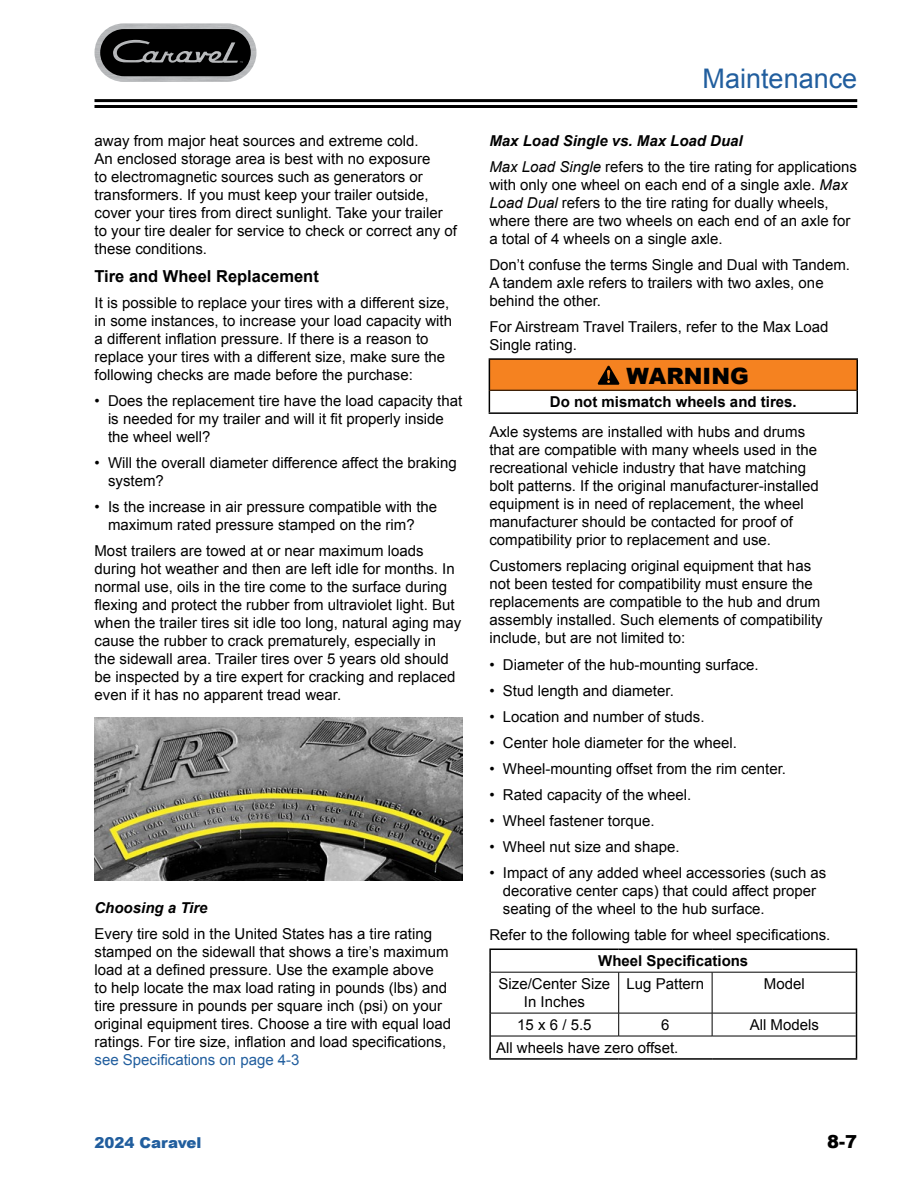
<style>
.page{position:relative;width:918px;height:1188px;background:#fff}
.page>*{position:absolute;margin:0;border:0;box-sizing:border-box;transform-origin:0 0}
.t1{font:27px "Arial";color:#215e9e}
.t2{font:900 22.5px "Arial";color:#000}
.t3{font:900 18px "Arial";color:#000}
.t4{font:700 16.5px "Arial";color:#000}
.t5{font:15px/18px "Arial";color:#000}
.t6{font:700 15px "Arial";color:#000}
.t7{font:15px "Arial";color:#215e9e}
.t8{font:italic 700 15px "Arial";color:#000}
.t9{font:900 15px "Arial";color:#215e9e}
.s1{font-weight:700;font-style:italic}
.s2{font-style:italic}
</style>
<div class="page">
<hr style="left:94px;top:105px;width:763px;height:3px;background:#000">
<hr style="left:94px;top:99px;width:763px;height:3px;background:#000">
<img style="left:94px;top:23px;width:162px;height:59px;border-radius:29px">
<svg style="left:100px;top:29px;width:151px;height:47px;background:#222"></svg>
<img style="left:94px;top:717px;width:368px;height:164px">
<div style="left:489px;top:359px;width:368px;height:31px;background:#f58220"></div>
<hr style="left:489px;top:358px;width:369px;height:2px;background:#000">
<hr style="left:489px;top:360px;width:1px;height:30px;background:#000">
<hr style="left:856px;top:360px;width:2px;height:30px;background:#000">
<svg style="left:489px;top:390px;width:1px;height:22px"></svg>
<hr style="left:856px;top:390px;width:2px;height:22px;background:#000">
<hr style="left:489px;top:412px;width:369px;height:2px;background:#000">
<hr style="left:490px;top:390px;width:366px;height:1px;background:#000">
<svg style="left:598px;top:366px;width:21px;height:19px"></svg>
<hr style="left:489px;top:949px;width:130px;height:1px;background:#000">
<hr style="left:489px;top:950px;width:2px;height:22px;background:#000">
<hr style="left:619px;top:949px;width:93px;height:1px;background:#000">
<hr style="left:712px;top:949px;width:145px;height:1px;background:#000">
<svg style="left:856px;top:950px;width:1px;height:22px"></svg>
<hr style="left:489px;top:972px;width:2px;height:41px;background:#000">
<hr style="left:856px;top:972px;width:1px;height:41px;background:#000">
<hr style="left:489px;top:1013px;width:2px;height:23px;background:#000">
<hr style="left:489px;top:1036px;width:2px;height:22px;background:#000">
<svg style="left:856px;top:1013px;width:1px;height:45px"></svg>
<hr style="left:489px;top:1058px;width:130px;height:2px;background:#000">
<hr style="left:619px;top:1058px;width:93px;height:2px;background:#000">
<hr style="left:712px;top:1058px;width:145px;height:2px;background:#000">
<hr style="left:491px;top:972px;width:128px;height:1px;background:#000">
<hr style="left:619px;top:972px;width:93px;height:1px;background:#000">
<hr style="left:618px;top:972px;width:1px;height:41px;background:#000">
<hr style="left:712px;top:972px;width:144px;height:1px;background:#000">
<hr style="left:712px;top:972px;width:1px;height:41px;background:#000">
<hr style="left:491px;top:1013px;width:128px;height:1px;background:#000">
<hr style="left:619px;top:1013px;width:93px;height:1px;background:#000">
<svg style="left:618px;top:1013px;width:1px;height:23px"></svg>
<hr style="left:712px;top:1013px;width:144px;height:1px;background:#000">
<svg style="left:712px;top:1013px;width:1px;height:23px"></svg>
<hr style="left:491px;top:1036px;width:128px;height:1px;background:#000">
<hr style="left:619px;top:1036px;width:93px;height:1px;background:#000">
<hr style="left:712px;top:1036px;width:144px;height:1px;background:#000">
<p class="t5" style="left:94px;top:132px;width:364px">away from major heat sources and extreme cold.<br>An enclosed storage area is best with no exposure<br>to electromagnetic sources such as generators or transformers. If you must keep your trailer outside, cover your tires from direct sunlight. Take your trailer to your tire dealer for service to check or correct any of these conditions.</p>
<p class="t4" style="left:94px;top:265px;width:226px">Tire and Wheel Replacement</p>
<p class="t5" style="left:94px;top:294px;width:359px">It is possible to replace your tires with a different size, in some instances, to increase your load capacity with a different inflation pressure. If there is a reason to replace your tires with a different size, make sure the following checks are made before the purchase:</p>
<p class="t5" style="left:108px;top:392px;width:356px;text-indent:-14px">• Does the replacement tire have the load capacity that is needed for my trailer and will it fit properly inside the wheel well?</p>
<p class="t5" style="left:108px;top:454px;width:350px;text-indent:-14px">• Will the overall diameter difference affect the braking system?</p>
<p class="t5" style="left:108px;top:498px;width:331px;text-indent:-14px">• Is the increase in air pressure compatible with the maximum rated pressure stamped on the rim?</p>
<p class="t5" style="left:94px;top:542px;width:368px">Most trailers are towed at or near maximum loads during hot weather and then are left idle for months. In normal use, oils in the tire come to the surface during flexing and protect the rubber from ultraviolet light. But when the trailer tires sit idle too long, natural aging may cause the rubber to crack prematurely, especially in<br>the sidewall area. Trailer tires over 5 years old should be inspected by a tire expert for cracking and replaced even if it has no apparent tread wear.</p>
<p class="t8" style="left:94px;top:898px;width:115px">Choosing a Tire</p>
<p class="t5" style="left:94px;top:925px;width:358px">Every tire sold in the United States has a tire rating stamped on the sidewall that shows a tire’s maximum load at a defined pressure. Use the example above<br>to help locate the max load rating in pounds (lbs) and tire pressure in pounds per square inch (psi) on your original equipment tires. Choose a tire with equal load ratings. For tire size, inflation and load specifications,</p>
<p class="t7" style="left:94px;top:1050px;width:207px">see Specifications on page 4-3</p>
<h1 class="t1" style="left:703px;top:61px;width:156px">Maintenance</h1>
<p class="t5" style="left:489px;top:128px;width:369px;line-height:26.1px"><span class="s1">Max Load Single vs. Max Load Dual<br></span><span class="s2">Max Load Single</span> refers to the tire rating for applications</p>
<p class="t5" style="left:489px;top:176px;width:363px">with only one wheel on each end of a single axle. <span class="s2">Max Load Dual</span> refers to the tire rating for dually wheels, where there are two wheels on each end of an axle for a total of 4 wheels on a single axle.</p>
<p class="t5" style="left:489px;top:256px;width:362px">Don’t confuse the terms Single and Dual with Tandem.<br>A tandem axle refers to trailers with two axles, one behind the other.</p>
<p class="t5" style="left:489px;top:318px;width:341px">For Airstream Travel Trailers, refer to the Max Load<br>Single rating.</p>
<h2 class="t2" style="left:626px;top:359px;width:124px">WARNING</h2>
<p class="t6" style="left:550px;top:392px;width:248px">Do not mismatch wheels and tires.</p>
<p class="t5" style="left:489px;top:423px;width:331px">Axle systems are installed with hubs and drums that are compatible with many wheels used in the recreational vehicle industry that have matching bolt patterns. If the original manufacturer-installed equipment is in need of replacement, the wheel manufacturer should be contacted for proof of compatibility prior to replacement and use.</p>
<p class="t5" style="left:489px;top:557px;width:335px">Customers replacing original equipment that has not been tested for compatibility must ensure the replacements are compatible to the hub and drum assembly installed. Such elements of compatibility include, but are not limited to:</p>
<p class="t5" style="left:489px;top:655px;width:271px">• Diameter of the hub-mounting surface.</p>
<p class="t5" style="left:489px;top:682px;width:186px">• Stud length and diameter.</p>
<p class="t5" style="left:489px;top:708px;width:217px">• Location and number of studs.</p>
<p class="t5" style="left:489px;top:734px;width:249px">• Center hole diameter for the wheel.</p>
<p class="t5" style="left:489px;top:760px;width:298px">• Wheel-mounting offset from the rim center.</p>
<p class="t5" style="left:489px;top:786px;width:203px">• Rated capacity of the wheel.</p>
<p class="t5" style="left:489px;top:812px;width:167px">• Wheel fastener torque.</p>
<p class="t5" style="left:489px;top:838px;width:192px">• Wheel nut size and shape.</p>
<p class="t5" style="left:503px;top:864px;width:325px;text-indent:-14px">• Impact of any added wheel accessories (such as decorative center caps) that could affect proper seating of the wheel to the hub surface.</p>
<p class="t5" style="left:489px;top:926px;width:342px">Refer to the following table for wheel specifications.</p>
<p class="t6" style="left:598px;top:951px;width:152px">Wheel Specifications</p>
<p class="t5" style="left:499px;top:975px;width:113px;text-align:center">Size/Center Size<br>In Inches</p>
<p class="t5" style="left:627px;top:975px;width:79px">Lug Pattern</p>
<p class="t5" style="left:764px;top:975px;width:42px">Model</p>
<p class="t5" style="left:517px;top:1016px;width:76px">15 x 6 / 5.5</p>
<p class="t5" style="left:661px;top:1016px;width:10px">6</p>
<p class="t5" style="left:750px;top:1016px;width:71px">All Models</p>
<p class="t5" style="left:496px;top:1039px;width:184px">All wheels have zero offset.</p>
<p class="t9" style="left:94px;top:1131px;width:109px">2024 Caravel</p>
<p class="t3" style="left:827px;top:1128px;width:32px">8-7</p>
</div>
